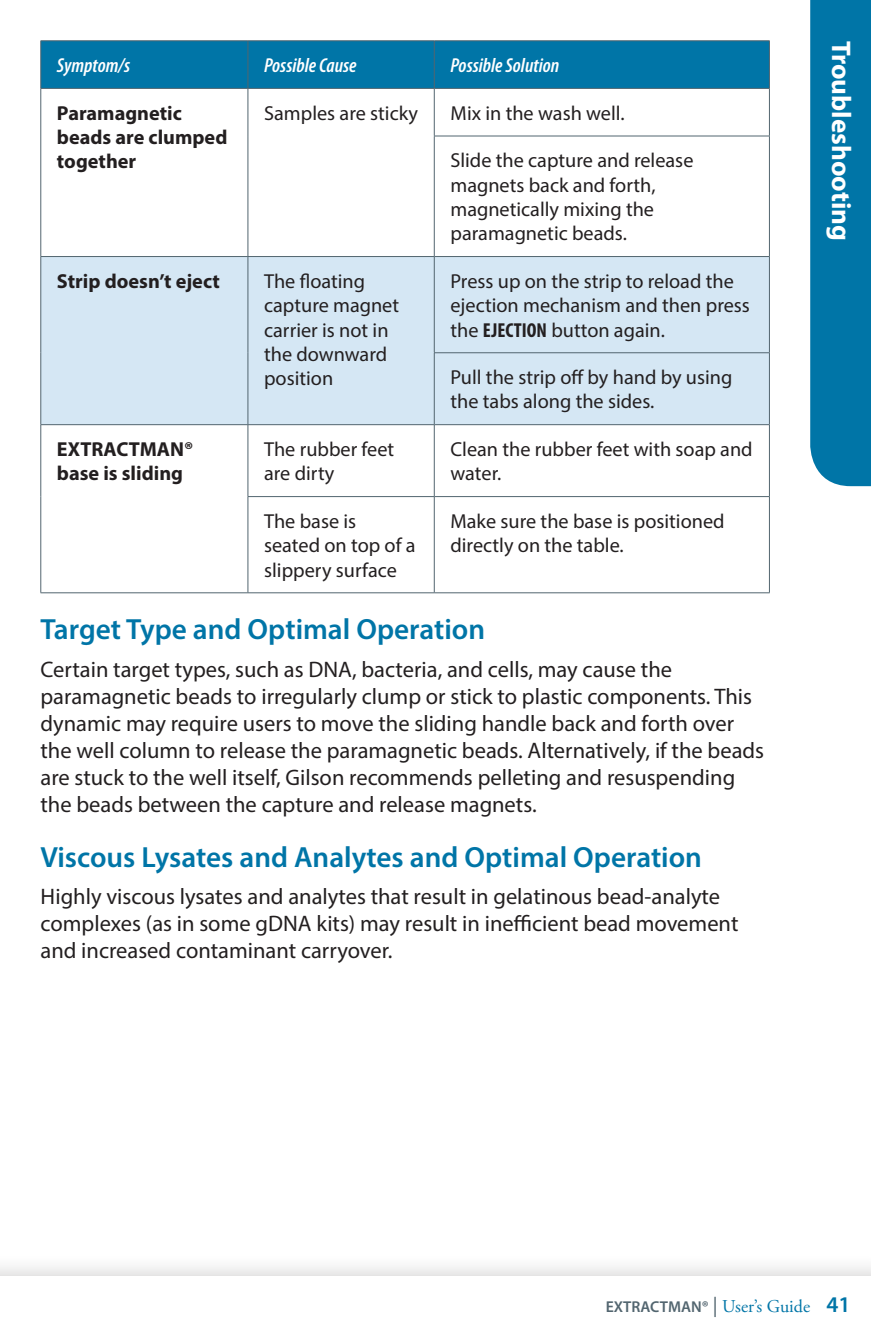
<style>
.page{position:relative;width:871px;height:1337px;background:#fff}
.page>*{position:absolute;margin:0;border:0;box-sizing:border-box;transform-origin:0 0}
.Heading_2{font:600 29.25px "Myriad Pro";color:#0075a7}
.t1{font:700 27px "Myriad Pro";color:#fff}
.Body_Text{font:22.5px/27px "Myriad Pro";color:#231f20}
.t2{font:600 22.5px "Myriad Pro";color:#0075a7}
.Body{font:20.25px/24.3px "Myriad Pro";color:#231f20}
.Body_Bold{font:700 20.25px/24.3px "Myriad Pro";color:#231f20}
.Sub-Header{font:italic 600 condensed 20.25px "Myriad Pro";color:#fff}
.t3{font:600 15.75px "Myriad Pro";color:#52656f}
.s1{font-weight:700;font-stretch:condensed}
.s2{font-weight:400;font-size:20.25px}
.s3{font-family:"Adobe Garamond Pro";font-weight:400;font-size:18px;color:#0075a7}
</style>
<div class="page">
<div style="left:0;top:1253px;width:871px;height:83px;background:#231f20;opacity:.25"></div>
<div style="left:0;top:1276px;width:871px;height:60px;background:#fff"></div>
<div style="left:810px;top:0;width:61px;height:486px;background:#0075a7"></div>
<div style="left:41px;top:41px;width:728px;height:47px;background:#0075a7"></div>
<div style="left:41px;top:257px;width:728px;height:167px;background:#d5e7f4"></div>
<hr style="left:247px;top:41px;width:1px;height:47px;background:#52656f">
<hr style="left:434px;top:41px;width:1px;height:47px;background:#52656f">
<hr style="left:434px;top:425px;width:1px;height:71px;background:#52656f">
<hr style="left:434px;top:497px;width:1px;height:95px;background:#52656f">
<hr style="left:40px;top:40px;width:208px;height:1px;background:#52656f">
<hr style="left:40px;top:41px;width:1px;height:47px;background:#52656f">
<hr style="left:248px;top:40px;width:186px;height:1px;background:#52656f">
<hr style="left:434px;top:40px;width:336px;height:1px;background:#52656f">
<hr style="left:769px;top:41px;width:1px;height:47px;background:#52656f">
<hr style="left:40px;top:88px;width:208px;height:1px;background:#52656f">
<hr style="left:248px;top:88px;width:186px;height:1px;background:#52656f">
<hr style="left:434px;top:88px;width:336px;height:1px;background:#52656f">
<hr style="left:434px;top:352px;width:336px;height:1px;background:#52656f">
<hr style="left:248px;top:496px;width:186px;height:1px;background:#52656f">
<hr style="left:434px;top:496px;width:336px;height:1px;background:#52656f">
<hr style="left:434px;top:257px;width:1px;height:95px;background:#52656f">
<hr style="left:434px;top:353px;width:1px;height:71px;background:#52656f">
<hr style="left:40px;top:425px;width:1px;height:71px;background:#52656f">
<hr style="left:40px;top:496px;width:1px;height:96px;background:#52656f">
<hr style="left:40px;top:592px;width:208px;height:1px;background:#52656f">
<hr style="left:247px;top:425px;width:1px;height:71px;background:#52656f">
<hr style="left:769px;top:425px;width:1px;height:71px;background:#52656f">
<hr style="left:247px;top:497px;width:1px;height:95px;background:#52656f">
<hr style="left:769px;top:497px;width:1px;height:95px;background:#52656f">
<hr style="left:248px;top:592px;width:186px;height:1px;background:#52656f">
<hr style="left:434px;top:592px;width:336px;height:1px;background:#52656f">
<hr style="left:769px;top:89px;width:1px;height:47px;background:#52656f">
<hr style="left:769px;top:136px;width:1px;height:120px;background:#52656f">
<hr style="left:40px;top:257px;width:1px;height:96px;background:#52656f">
<hr style="left:40px;top:353px;width:1px;height:71px;background:#52656f">
<hr style="left:40px;top:424px;width:208px;height:1px;background:#52656f">
<hr style="left:434px;top:136px;width:336px;height:1px;background:#52656f">
<hr style="left:247px;top:257px;width:1px;height:96px;background:#52656f">
<hr style="left:434px;top:256px;width:336px;height:1px;background:#52656f">
<hr style="left:769px;top:257px;width:1px;height:95px;background:#52656f">
<hr style="left:247px;top:353px;width:1px;height:71px;background:#52656f">
<hr style="left:769px;top:353px;width:1px;height:71px;background:#52656f">
<hr style="left:248px;top:424px;width:186px;height:1px;background:#52656f">
<hr style="left:434px;top:424px;width:336px;height:1px;background:#52656f">
<hr style="left:40px;top:89px;width:1px;height:47px;background:#52656f">
<hr style="left:40px;top:136px;width:1px;height:120px;background:#52656f">
<hr style="left:40px;top:256px;width:208px;height:1px;background:#52656f">
<hr style="left:247px;top:89px;width:1px;height:47px;background:#52656f">
<hr style="left:434px;top:89px;width:1px;height:47px;background:#52656f">
<hr style="left:247px;top:136px;width:1px;height:120px;background:#52656f">
<hr style="left:434px;top:136px;width:1px;height:120px;background:#52656f">
<hr style="left:248px;top:256px;width:186px;height:1px;background:#52656f">
<p class="Sub-Header" style="left:57px;top:53px;width:75px">Symptom/s</p>
<p class="Sub-Header" style="left:264px;top:53px;width:94px">Possible Cause</p>
<p class="Sub-Header" style="left:450px;top:53px;width:110px">Possible Solution</p>
<p class="Body_Bold" style="left:57px;top:100px;width:172px">Paramagnetic beads are clumped together</p>
<p class="Body" style="left:264px;top:100px;width:155px">Samples are sticky</p>
<p class="Body" style="left:450px;top:100px;width:174px">Mix in the wash well.</p>
<p class="Body" style="left:450px;top:148px;width:244px">Slide the capture and release magnets back and forth, magnetically mixing the paramagnetic beads.</p>
<p class="Body_Bold" style="left:57px;top:268px;width:164px">Strip doesn’t eject</p>
<p class="Body" style="left:264px;top:269px;width:137px">The floating capture magnet carrier is not in the downward position</p>
<p class="Body" style="left:450px;top:269px;width:301px">Press up on the strip to reload the ejection mechanism and then press the <span class="s1">EJECTION</span> button again.</p>
<p class="Body" style="left:450px;top:365px;width:283px">Pull the strip off by hand by using the tabs along the sides.</p>
<p class="Body_Bold" style="left:57px;top:436px;width:138px">EXTRACTMAN® base is sliding</p>
<p class="Body" style="left:264px;top:437px;width:132px">The rubber feet are dirty</p>
<p class="Body" style="left:450px;top:437px;width:304px">Clean the rubber feet with soap and water.</p>
<p class="Body" style="left:264px;top:509px;width:153px">The base is seated on top of a slippery surface</p>
<p class="Body" style="left:450px;top:509px;width:276px">Make sure the base is positioned directly on the table.</p>
<p class="Heading_2" style="left:40px;top:611px;width:446px">Target Type and Optimal Operation</p>
<p class="Body_Text" style="left:40px;top:655px;width:725px">Certain target types, such as DNA, bacteria, and cells, may cause the paramagnetic beads to irregularly clump or stick to plastic components. This dynamic may require users to move the sliding handle back and forth over the well column to release the paramagnetic beads. Alternatively, if the beads are stuck to the well itself, Gilson recommends pelleting and resuspending the beads between the capture and release magnets.</p>
<p class="Heading_2" style="left:40px;top:838px;width:663px">Viscous Lysates and Analytes and Optimal Operation</p>
<p class="Body_Text" style="left:40px;top:882px;width:699px">Highly viscous lysates and analytes that result in gelatinous bead-analyte complexes (as in some gDNA kits) may result in inefficient bead movement and increased contaminant carryover.</p>
<p class="t1" style="left:859px;top:40px;width:202px;rotate:90deg">Troubleshooting</p>
<p class="t3" style="left:606px;top:1297px;width:206px">EXTRACTMAN® <span class="s2">|</span> <span class="s3">User’s Guide</span></p>
<p class="t2" style="left:826px;top:1289px;width:26px">41</p>
</div>
